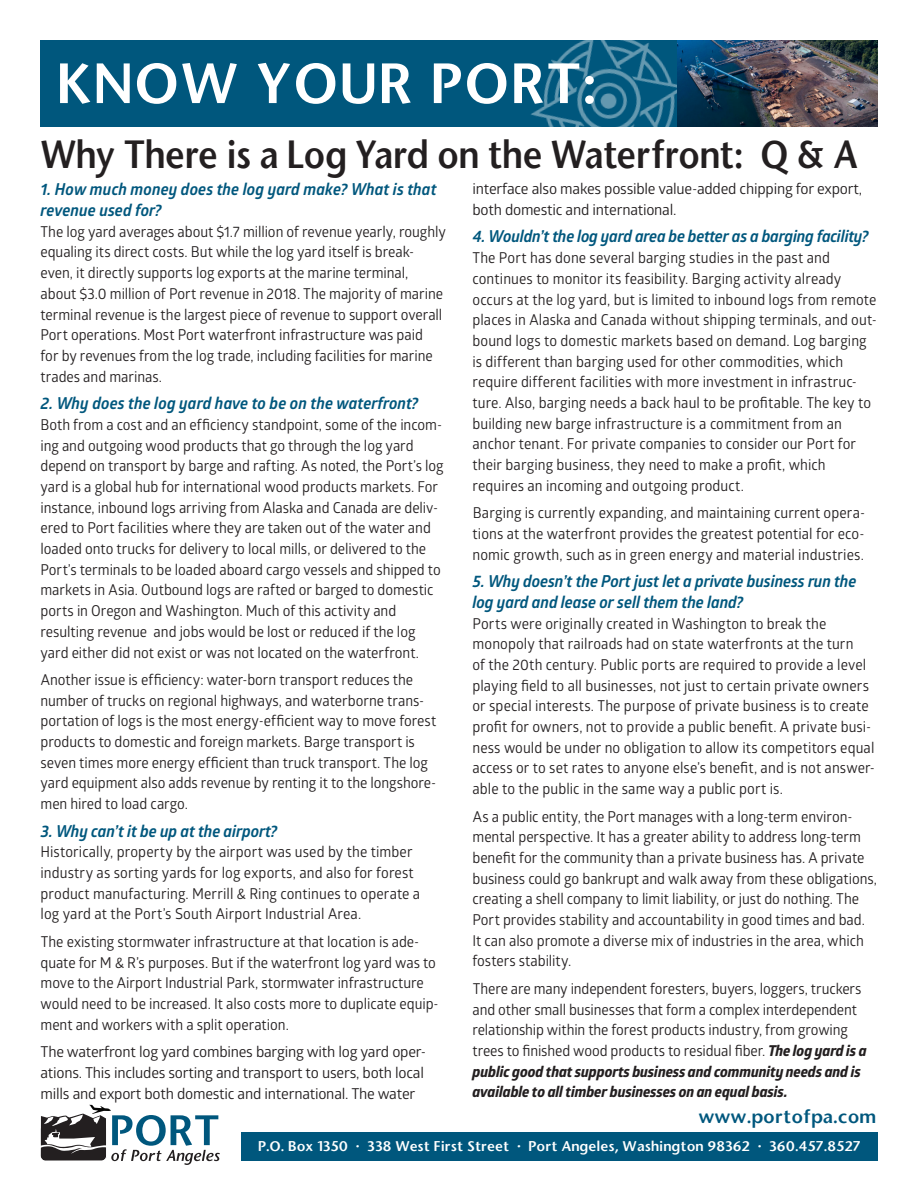
<style>
.page{position:relative;width:918px;height:1188px;background:#fff}
.page>*{position:absolute;margin:0;border:0;box-sizing:border-box;transform-origin:0 0}
.t1{font:54px "Stone Sans Semi Boold";letter-spacing:.025em;color:#fff}
.t2{font:37.5px "Stone Sans Semi Boold";letter-spacing:-.025em;color:#231f20;scale:.9 1}
.t3{font:18px "Stone Sans Semi Boold";color:#00577d}
.t4{font:italic 700 16.5px/20.7px "Glober";letter-spacing:-.005em;color:#00577d;scale:.95 1}
.t5{font:15px/20.7px "Glober";color:#231f20;scale:.95 1}
.t6{font:15px/20.7px "Glober";color:#231f20}
.t7{font:13.5px "Stone Sans Semi Boold";color:#fff}
.s1{font-family:"Globerx";font-weight:700;font-style:italic}
</style>
<div class="page">
<div style="left:40px;top:40px;width:637px;height:87px;background:#00577d"></div>
<img style="left:531px;top:40px;width:174px;height:87px">
<svg style="left:40px;top:1105px;width:180px;height:60px"></svg>
<div style="left:241px;top:1132px;width:637px;height:29px;background:#00577d"></div>
<img style="left:677px;top:41px;width:200px;height:86px">
<p class="t1" style="left:57px;top:49px;width:542px">KNOW YOUR PORT:</p>
<p class="t2" style="left:40px;top:130px;width:910px">Why There is a Log Yard on the Waterfront: Q &amp; A</p>
<p class="t4" style="left:40px;top:179px;width:419px">1. How much money does the log yard make? What is that revenue used for?</p>
<p class="t5" style="left:40px;top:220px;width:428px">The log yard averages about $1.7 million of revenue yearly, roughly equaling its direct costs. But while the log yard itself is break&shy;even, it directly supports log exports at the marine terminal, about $3.0 million of Port revenue in 2018. The majority of marine terminal revenue is the largest piece of revenue to support overall Port operations. Most Port waterfront infrastructure was paid<br>for by revenues from the log trade, including facilities for marine trades and marinas.</p>
<p class="t4" style="left:41px;top:393px;width:399px">2. Why does the log yard have to be on the waterfront?</p>
<p class="t5" style="left:40px;top:414px;width:426px">Both from a cost and an efficiency standpoint, some of the incom&shy;ing and outgoing wood products that go through the log yard depend on transport by barge and rafting. As noted, the Port’s log yard is a global hub for international wood products markets. For instance, inbound logs arriving from Alaska and Canada are deliv&shy;ered to Port facilities where they are taken out of the water and loaded onto trucks for delivery to local mills, or delivered to the Port’s terminals to be loaded aboard cargo vessels and shipped to markets in Asia. Outbound logs are rafted or barged to domestic ports in Oregon and Washington. Much of this activity and resulting revenue and jobs would be lost or reduced if the log yard either did not exist or was not located on the waterfront.</p>
<p class="t5" style="left:40px;top:669px;width:418px">Another issue is efficiency: water-born transport reduces the number of trucks on regional highways, and waterborne trans&shy;portation of logs is the most energy-efficient way to move forest products to domestic and foreign markets. Barge transport is seven times more energy efficient than truck transport. The log yard equipment also adds revenue by renting it to the longshore&shy;men hired to load cargo.</p>
<p class="t4" style="left:41px;top:820px;width:251px">3. Why can’t it be up at the airport?</p>
<p class="t5" style="left:40px;top:841px;width:401px">Historically, property by the airport was used by the timber industry as sorting yards for log exports, and also for forest product manufacturing. Merrill &amp; Ring continues to operate a log yard at the Port’s South Airport Industrial Area.</p>
<p class="t5" style="left:40px;top:931px;width:421px">The existing stormwater infrastructure at that location is ade&shy;quate for M &amp; R’s purposes. But if the waterfront log yard was to move to the Airport Industrial Park, stormwater infrastructure would need to be increased. It also costs more to duplicate equip&shy;ment and workers with a split operation.</p>
<p class="t6" style="left:40px;top:1041px;width:387px">The waterfront log yard combines barging with log yard oper&shy;ations. This includes sorting and transport to users, both local mills and export both domestic and international. The water</p>
<p class="t6" style="left:472px;top:178px;width:391px">interface also makes possible value-added chipping for export, both domestic and international.</p>
<p class="t4" style="left:473px;top:226px;width:418px">4. Wouldn’t the log yard area be better as a barging facility?</p>
<p class="t5" style="left:472px;top:247px;width:427px">The Port has done several barging studies in the past and continues to monitor its feasibility. Barging activity already occurs at the log yard, but is limited to inbound logs from remote places in Alaska and Canada without shipping terminals, and out&shy;bound logs to domestic markets based on demand. Log barging is different than barging used for other commodities, which require different facilities with more investment in infrastruc&shy;ture. Also, barging needs a back haul to be profitable. The key to building new barge infrastructure is a commitment from an anchor tenant. For private companies to consider our Port for their barging business, they need to make a profit, which requires an incoming and outgoing product.</p>
<p class="t5" style="left:472px;top:502px;width:415px;text-align:justify">Barging is currently expanding, and maintaining current opera&shy;tions at the waterfront provides the greatest potential for eco&shy;nomic growth, such as in green energy and material industries.</p>
<p class="t4" style="left:472px;top:571px;width:406px">5. Why doesn’t the Port just let a private business run the log yard and lease or sell them the land?</p>
<p class="t5" style="left:472px;top:612px;width:425px">Ports were originally created in Washington to break the monopoly that railroads had on state waterfronts at the turn<br>of the 20th century. Public ports are required to provide a level playing field to all businesses, not just to certain private owners or special interests. The purpose of private business is to create profit for owners, not to provide a public benefit. A private busi&shy;ness would be under no obligation to allow its competitors equal access or to set rates to anyone else’s benefit, and is not answer&shy;able to the public in the same way a public port is.</p>
<p class="t5" style="left:472px;top:805px;width:427px">As a public entity, the Port manages with a long-term environ&shy;mental perspective. It has a greater ability to address long-term benefit for the community than a private business has. A private business could go bankrupt and walk away from these obligations, creating a shell company to limit liability, or just do nothing. The Port provides stability and accountability in good times and bad.<br>It can also promote a diverse mix of industries in the area, which fosters stability.</p>
<p class="t5" style="left:472px;top:978px;width:417px">There are many independent foresters, buyers, loggers, truckers and other small businesses that form a complex interdependent relationship within the forest products industry, from growing trees to finished wood products to residual fiber. <span class="s1">The log yard is a public good that supports business and community needs and is available to all timber businesses on an equal basis.</span></p>
<p class="t3" style="left:698px;top:1105px;width:179px">www.portofpa.com</p>
<p class="t7" style="left:258px;top:1137px;width:604px">P.O. Box 1350 • 338 West First Street • Port Angeles, Washington 98362 • 360.457.8527</p>
</div>
